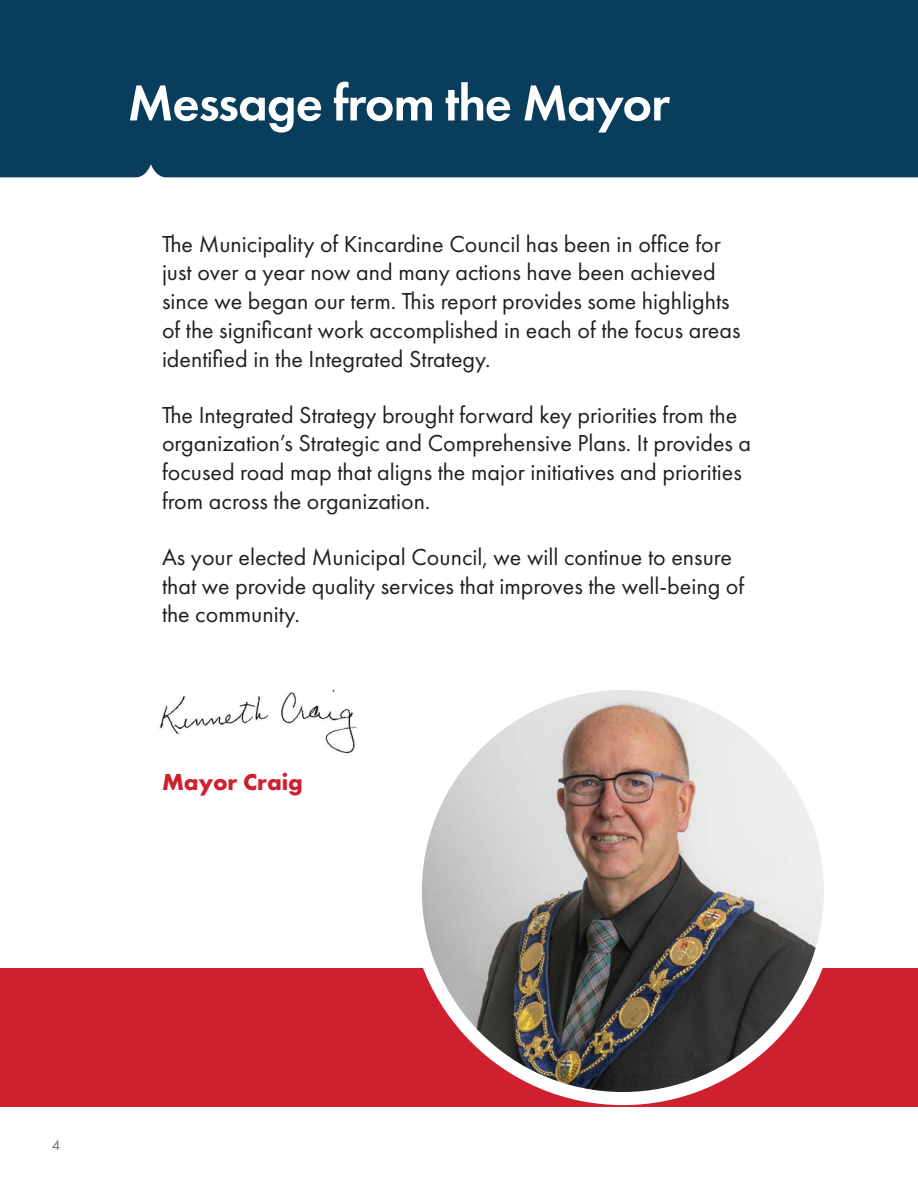
<style>
.page{position:relative;width:918px;height:1188px;background:#fff}
.page>*{position:absolute;margin:0;border:0;box-sizing:border-box;transform-origin:0 0}
.t1{font:600 52.5px "Futura PT";letter-spacing:-.02em;color:#fff}
.Focus_-_Intro_P{font:24px/28.8px "Futura PT";color:#231f20}
.Focus_-_Intro_P-2{font:700 24px "Futura PT";color:#cf202f}
.t2{font:15px "Futura PT";color:#737473}
</style>
<div class="page">
<div style="left:0;top:968px;width:918px;height:139px;background:#cf202f"></div>
<div style="left:0;top:0;width:918px;height:177px;background:#093d5c"></div>
<img style="left:415px;top:683px;width:415px;height:416px;border-radius:208px">
<div style="left:409px;top:677px;width:428px;height:428px;border:13px solid #fff;border-radius:50%"></div>
<img style="left:159px;top:689px;width:198px;height:65px">
<h1 class="t1" style="left:128px;top:70px;width:544px">Message from the Mayor</h1>
<p class="Focus_-_Intro_P" style="left:162px;top:229px;width:580px">The Municipality of Kincardine Council has been in office for just over a year now and many actions have been achieved since we began our term. This report provides some highlights of the significant work accomplished in each of the focus areas identified in the Integrated Strategy.</p>
<p class="Focus_-_Intro_P" style="left:162px;top:400px;width:591px">The Integrated Strategy brought forward key priorities from the organization’s Strategic and Comprehensive Plans. It provides a focused road map that aligns the major initiatives and priorities from across the organization.</p>
<p class="Focus_-_Intro_P" style="left:162px;top:542px;width:584px">As your elected Municipal Council, we will continue to ensure that we provide quality services that improves the well-being of the community.</p>
<p class="Focus_-_Intro_P-2" style="left:162px;top:766px;width:142px">Mayor Craig</p>
<p class="t2" style="left:52px;top:1136px;width:10px">4</p>
</div>
